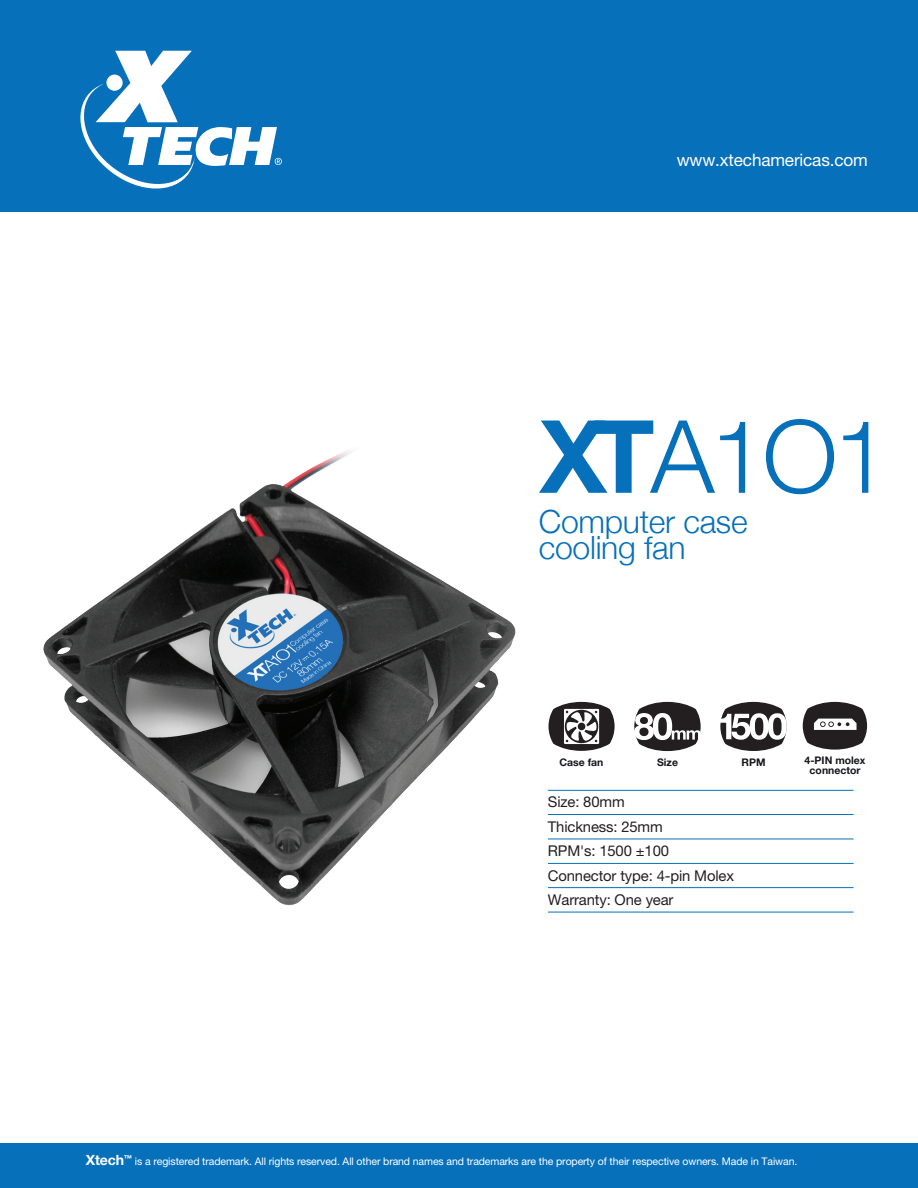
<style>
.page{position:relative;width:918px;height:1188px;background:#fff}
.page>*{position:absolute;margin:0;border:0;box-sizing:border-box;transform-origin:0 0}
.t1{font:300 101.25px "Helvetica Neue";color:#0770ba}
.t2{font:300 31.95px/25.5px "Helvetica Neue";letter-spacing:-.01em;color:#0770ba}
.t3{font:17.25px "Helvetica Neue LT Pro";letter-spacing:-.01em;color:#fff}
.t4{font:14.85px/24.5px "Helvetica Neue LT Pro";letter-spacing:-.01em;color:#231f20}
.t5{font:10.5px "Helvetica Neue LT Pro";letter-spacing:-.01em;color:#fff}
.t6{font:700 10.5px/10.5px "Helvetica Neue";color:#18161a;text-align:center}
.s1{font-weight:700}
.s2{font-weight:700;font-size:14.1px}
</style>
<div class="page">
<img style="left:43px;top:450px;width:473px;height:456px">
<svg style="left:720px;top:702px;width:67px;height:49px"></svg>
<svg style="left:803px;top:702px;width:64px;height:48px"></svg>
<svg style="left:549px;top:702px;width:66px;height:49px"></svg>
<svg style="left:634px;top:702px;width:67px;height:49px"></svg>
<div style="left:0;top:0;width:918px;height:212px;background:#0770ba"></div>
<div style="left:0;top:1144px;width:918px;height:44px;background:#0770ba"></div>
<svg style="left:80px;top:51px;width:202px;height:138px"></svg>
<hr style="left:548px;top:814px;width:306px;height:1px;background:#0770ba">
<hr style="left:548px;top:839px;width:306px;height:1px;background:#0770ba">
<hr style="left:548px;top:790px;width:306px;height:1px;background:#0770ba">
<hr style="left:548px;top:863px;width:306px;height:1px;background:#0770ba">
<hr style="left:548px;top:887px;width:306px;height:1px;background:#0770ba">
<hr style="left:548px;top:912px;width:306px;height:1px;background:#0770ba">
<h3 class="t3" style="left:677px;top:149px;width:193px">www.xtechamericas.com</h3>
<h1 class="t1" style="left:539px;top:375px;width:352px"><span class="s1">XT</span>A1O1</h1>
<h2 class="t2" style="left:539px;top:507px;width:210px">Computer case cooling fan</h2>
<p class="t6" style="left:560px;top:757px;width:45px">Case fan</p>
<p class="t6" style="left:657px;top:757px;width:22px">Size</p>
<h3 class="t4" style="left:548px;top:790px;width:188px">Size: 80mm<br>Thickness: 25mm<br>RPM's: 1500 ±100<br>Connector type: 4-pin Molex<br>Warranty: One year</h3>
<p class="t6" style="left:742px;top:757px;width:26px">RPM</p>
<p class="t6" style="left:805px;top:755px;width:62px">4-PIN molex connector</p>
<p class="t5" style="left:86px;top:1155px;width:713px"><span class="s2">Xtech</span><sup>™</sup> is a registered trademark. All rights reserved. All other brand names and trademarks are the property of their respective owners. Made in Taiwan.</p>
</div>
